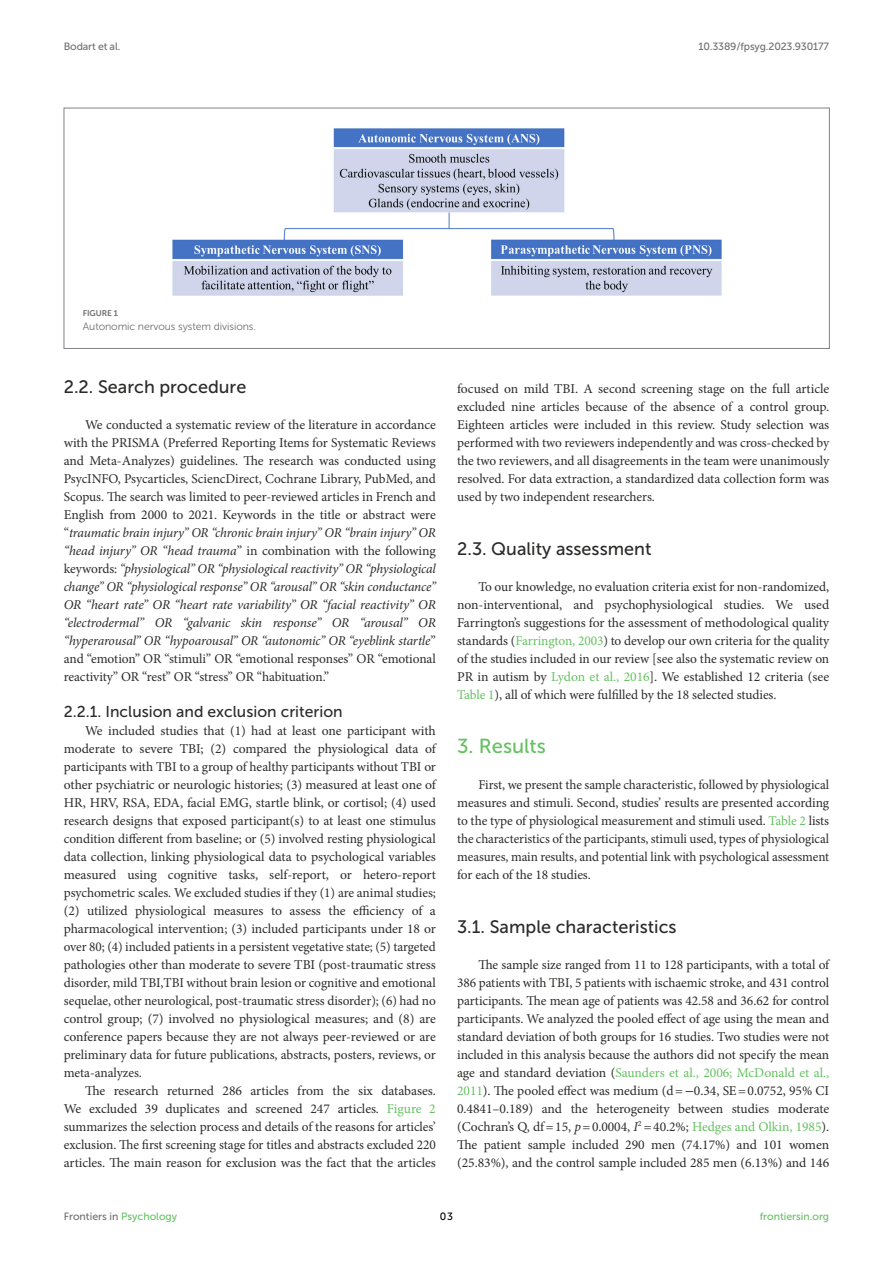
<style>
.page{position:relative;width:893px;height:1263px;background:#fff}
.page>*{position:absolute;margin:0;border:0;box-sizing:border-box;transform-origin:0 0}
.HEAD_1{font:20.25px "Museo Sans 500";color:#65c161}
.HEAD_2{font:18px "Museo Sans 500";color:#2b2b2a}
.HEAD_3{font:15.75px "Museo Sans 500";color:#2b2b2a}
.TEXT_FLUSH{font:13.5px/18px "Minion Pro";letter-spacing:-.005em;color:#2b2b2a;text-align:justify}
.TEXT{font:13.5px/18px "Minion Pro";letter-spacing:-.005em;color:#2b2b2a;text-align:justify}
.t1{font:10.5px "Museo Sans 500";letter-spacing:-.015em;color:#706f70}
.FIG_LEG{font:10.5px "Museo Sans 300";letter-spacing:-.01em;color:#706f70}
.t2{font:10.5px "Museo Sans 500";color:#65c161}
.t3{font:10.5px "Museo Sans 500";color:#000}
.FIG_HD{font:8.25px "Museo Sans 700";letter-spacing:-.01em;color:#706f70}
.s1{font-style:italic}
.s2{color:#65c161}
.s3{font-family:"STIX General"}
</style>
<div class="page">
<img style="left:172px;top:128px;width:550px;height:168px">
<div style="left:64px;top:108px;width:766px;height:241px;border:1px solid #808285"></div>
<p class="t1" style="left:64px;top:41px;width:58px">Bodart et al.</p>
<p class="t1" style="left:699px;top:41px;width:132px">10.3389/fpsyg.2023.930177</p>
<p class="FIG_HD" style="left:83px;top:309px;width:37px">FIGURE 1</p>
<p class="FIG_LEG" style="left:83px;top:320px;width:175px">Autonomic nervous system divisions.</p>
<p class="HEAD_2" style="left:64px;top:377px;width:184px">2.2. Search procedure</p>
<p class="TEXT_FLUSH" style="left:64px;top:416px;width:374px;text-indent:21px">We conducted a systematic review of the literature in accordance with the PRISMA (Preferred Reporting Items for Systematic Reviews and Meta-Analyzes) guidelines. The research was conducted using PsycINFO, Psycarticles, SciencDirect, Cochrane Library, PubMed, and Scopus. The search was limited to peer-reviewed articles in French and English from 2000 to 2021. Keywords in the title or abstract were “<span class="s1">traumatic brain injury” OR “chronic brain injury” OR “brain injury” OR “head injury” OR “head trauma</span>” in combination with the following keywords: <span class="s1">“physiological” OR “physiological reactivity” OR “physiological change” OR “physiological response” OR “arousal” OR “skin conductance” OR “heart rate” OR “heart rate variability” OR “facial reactivity” OR “electrodermal” OR “galvanic skin response” OR “arousal” OR “hyperarousal” OR “hypoarousal” OR “autonomic” OR “eyeblink startle</span>” and “emotion” OR “stimuli” OR “emotional responses” OR “emotional reactivity” OR “rest” OR “stress” OR “habituation.”</p>
<p class="HEAD_3" style="left:64px;top:703px;width:280px">2.2.1. Inclusion and exclusion criterion</p>
<p class="TEXT_FLUSH" style="left:64px;top:722px;width:374px;text-indent:21px">We included studies that (1) had at least one participant with moderate to severe TBI; (2) compared the physiological data of participants with TBI to a group of healthy participants without TBI or other psychiatric or neurologic histories; (3) measured at least one of HR, HRV, RSA, EDA, facial EMG, startle blink, or cortisol; (4) used research designs that exposed participant(s) to at least one stimulus condition different from baseline; or (5) involved resting physiological data collection, linking physiological data to psychological variables measured using cognitive tasks, self-report, or hetero-report psychometric scales. We excluded studies if they (1) are animal studies; (2) utilized physiological measures to assess the efficiency of a pharmacological intervention; (3) included participants under 18 or over 80; (4) included patients in a persistent vegetative state; (5) targeted pathologies other than moderate to severe TBI (post-traumatic stress disorder, mild TBI,TBI without brain lesion or cognitive and emotional sequelae, other neurological, post-traumatic stress disorder); (6) had no control group; (7) involved no physiological measures; and (8) are conference papers because they are not always peer-reviewed or are preliminary data for future publications, abstracts, posters, reviews, or meta-analyzes.</p>
<p class="TEXT" style="left:64px;top:1082px;width:374px;text-indent:21px">The research returned 286 articles from the six databases.<br>We excluded 39 duplicates and screened 247 articles. <span class="s2">Figure 2 </span>summarizes the selection process and details of the reasons for articles’ exclusion. The first screening stage for titles and abstracts excluded 220 articles. The main reason for exclusion was the fact that the articles</p>
<p class="TEXT" style="left:457px;top:380px;width:374px">focused on mild TBI. A second screening stage on the full article excluded nine articles because of the absence of a control group.<br>Eighteen articles were included in this review. Study selection was performed with two reviewers independently and was cross-checked by the two reviewers, and all disagreements in the team were unanimously resolved. For data extraction, a standardized data collection form was used by two independent researchers.</p>
<p class="HEAD_2" style="left:457px;top:539px;width:196px">2.3. Quality assessment</p>
<p class="TEXT_FLUSH" style="left:457px;top:578px;width:374px;text-indent:21px">To our knowledge, no evaluation criteria exist for non-randomized, non-interventional, and psychophysiological studies. We used Farrington’s suggestions for the assessment of methodological quality standards (<span class="s2">Farrington, 2003</span>) to develop our own criteria for the quality of the studies included in our review [see also the systematic review on PR in autism by <span class="s2">Lydon et al., 2016</span>]. We established 12 criteria (see <span class="s2">Table 1</span>), all of which were fulfilled by the 18 selected studies.</p>
<p class="HEAD_1" style="left:457px;top:735px;width:90px">3. Results</p>
<p class="TEXT_FLUSH" style="left:457px;top:776px;width:374px;text-indent:21px">First, we present the sample characteristic, followed by physiological measures and stimuli. Second, studies’ results are presented according to the type of physiological measurement and stimuli used. <span class="s2">Table 2</span> lists the characteristics of the participants, stimuli used, types of physiological measures, main results, and potential link with psychological assessment for each of the 18 studies.</p>
<p class="HEAD_2" style="left:457px;top:917px;width:221px">3.1. Sample characteristics</p>
<p class="TEXT_FLUSH" style="left:457px;top:956px;width:374px;text-indent:21px">The sample size ranged from 11 to 128 participants, with a total of 386 patients with TBI, 5 patients with ischaemic stroke, and 431 control participants. The mean age of patients was 42.58 and 36.62 for control participants. We analyzed the pooled effect of age using the mean and standard deviation of both groups for 16 studies. Two studies were not included in this analysis because the authors did not specify the mean age and standard deviation (<span class="s2">Saunders et al., 2006; McDonald et al., 2011</span>). The pooled effect was medium (d=<span class="s3">−</span>0.34, SE=0.0752, 95% CI 0.4841–0.189) and the heterogeneity between studies moderate (Cochran’s Q, df=15, <span class="s1">p</span>=0.0004, <span class="s1">I</span><sup>2</sup> =40.2%; <span class="s2">Hedges and Olkin, 1985</span>).<br>The patient sample included 290 men (74.17%) and 101 women (25.83%), and the control sample included 285 men (6.13%) and 146</p>
<p class="t1" style="left:64px;top:1211px;width:115px">Frontiers in <span class="s2">Psychology</span></p>
<p class="t3" style="left:440px;top:1211px;width:15px">03</p>
<p class="t2" style="left:760px;top:1211px;width:71px">frontiersin.org</p>
</div>
